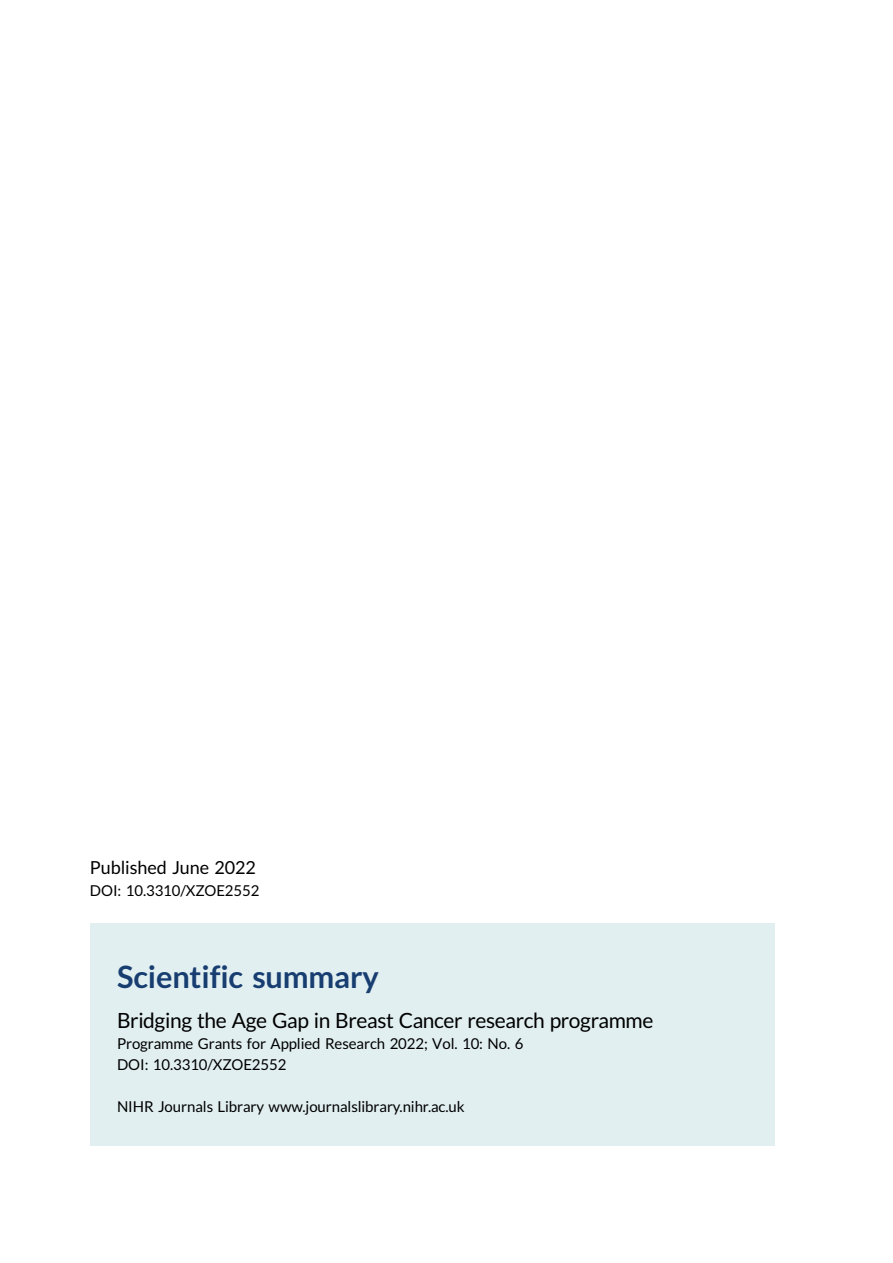
<style>
.page{position:relative;width:893px;height:1263px;background:#fff}
.page>*{position:absolute;margin:0;border:0;box-sizing:border-box;transform-origin:0 0}
.t1{font:30.75px "Adv TT6071803 a.B";color:#183e71}
.t2{font:21px "Adv T Ta 9 c 1 b 374";letter-spacing:-.015em;color:#000}
.t3{font:18px "Adv T Ta 9 c 1 b 374";color:#000}
.t4{font:15px/21px "Adv T Ta 9 c 1 b 374";color:#000}
</style>
<div class="page">
<div style="left:90px;top:923px;width:684px;height:223px;background:#e1eff0"></div>
<p class="t3" style="left:90px;top:860px;width:167px">Published June 2022</p>
<p class="t4" style="left:90px;top:881px;width:171px">DOI: 10.3310/XZOE2552</p>
<h1 class="t1" style="left:117px;top:965px;width:263px">Scientific summary</h1>
<h2 class="t2" style="left:117px;top:1013px;width:538px">Bridging the Age Gap in Breast Cancer research programme</h2>
<p class="t4" style="left:117px;top:1034px;width:408px">Programme Grants for Applied Research 2022; Vol. 10: No. 6<br>DOI: 10.3310/XZOE2552</p>
<p class="t4" style="left:117px;top:1097px;width:349px">NIHR Journals Library www.journalslibrary.nihr.ac.uk</p>
</div>
